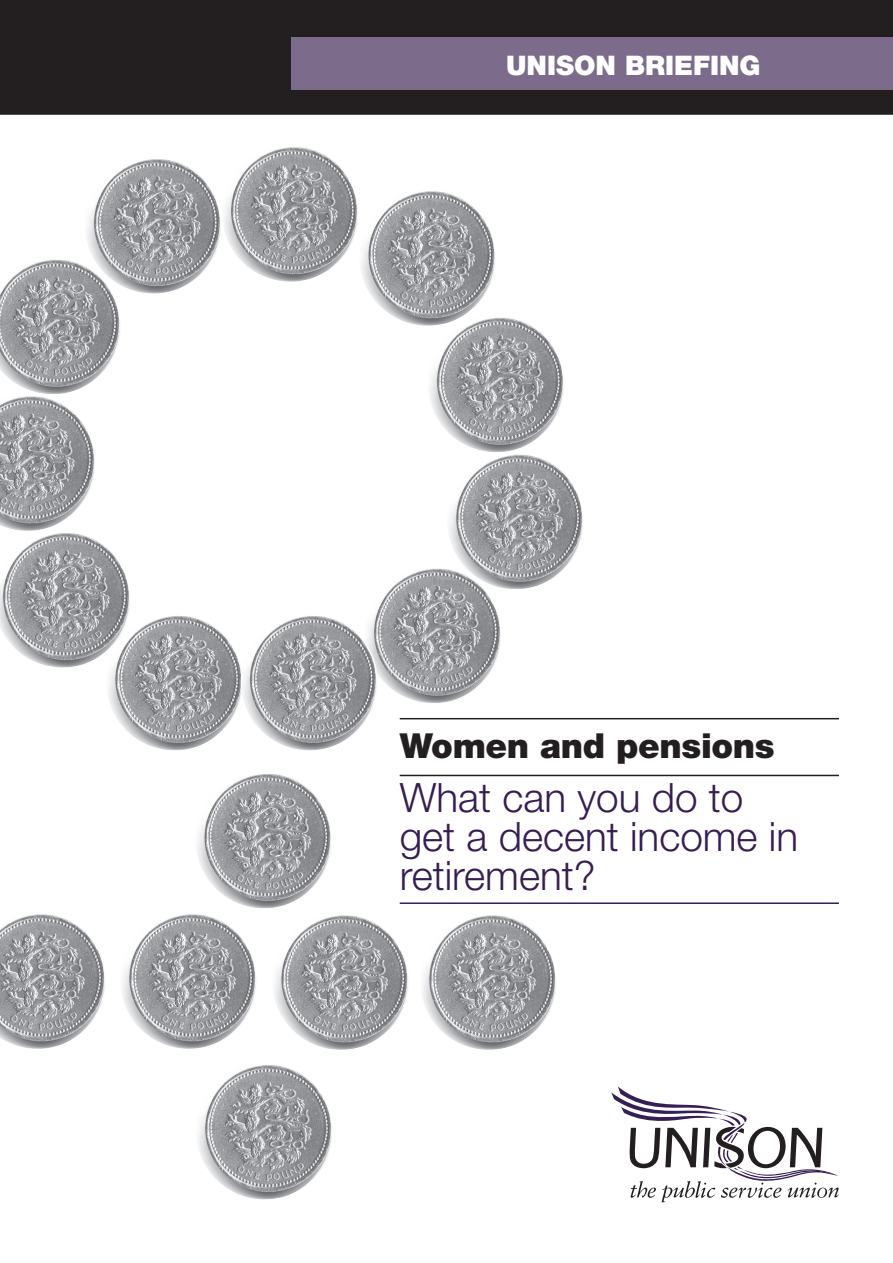
<style>
.page{position:relative;width:893px;height:1263px;background:#fff}
.page>*{position:absolute;margin:0;border:0;box-sizing:border-box;transform-origin:0 0}
.t1{font:300 40.5px/39px "Helvetica Neue";color:#361d54}
.t2{font:900 34.5px "Helvetica Neue";letter-spacing:-.01em;color:#231f20}
.t3{font:900 27px "Helvetica Neue";color:#fff}
</style>
<div class="page">
<img style="left:0;top:147px;width:705px;height:1056px">
<div style="left:0;top:0;width:893px;height:115px;background:#231f20"></div>
<div style="left:292px;top:37px;width:601px;height:52px;background:#7c6b8b"></div>
<hr style="left:400px;top:718px;width:439px;height:1px;background:#231f20">
<hr style="left:400px;top:775px;width:439px;height:1px;background:#231f20">
<hr style="left:400px;top:902px;width:439px;height:2px;background:#361d54">
<svg style="left:611px;top:1086px;width:228px;height:116px"></svg>
<p class="t3" style="left:506px;top:49px;width:256px">UNISON BRIEFING</p>
<p class="t2" style="left:400px;top:725px;width:376px">Women and pensions</p>
<p class="t1" style="left:400px;top:777px;width:400px">What can you do to get a decent income in retirement?</p>
</div>
